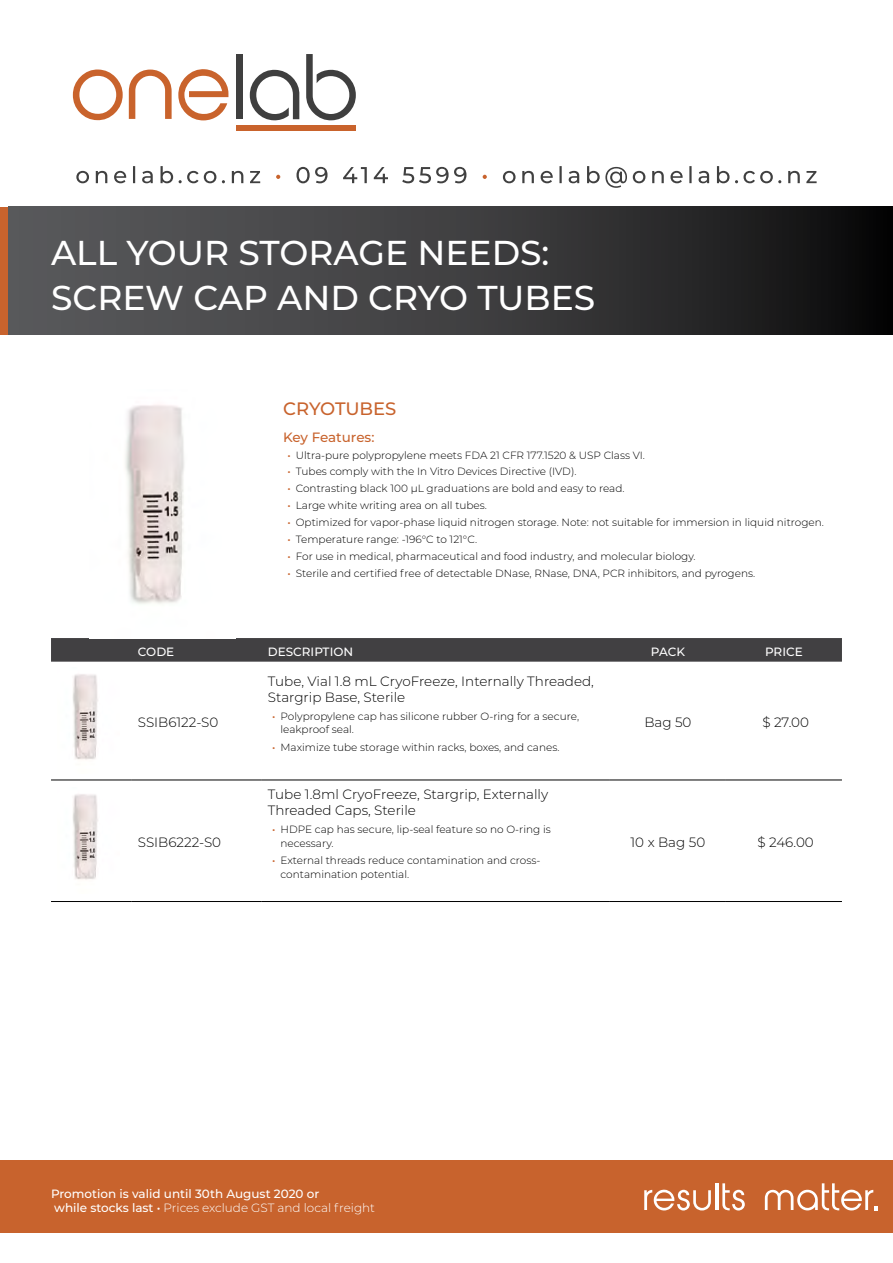
<style>
.page{position:relative;width:893px;height:1263px;background:#fff}
.page>*{position:absolute;margin:0;border:0;box-sizing:border-box;transform-origin:0 0}
.Product_Title_24pt{font:500 34.5px/44.5px "Montserrat";color:#fff}
.Category{font:500 18px "Montserrat";letter-spacing:-.005em;color:#c8632d}
.Table_Body{font:300 13.5px/16.2px "Montserrat";color:#000}
.Key_Feature_Title{font:500 13.5px "Montserrat";letter-spacing:-.01em;color:#c8632d}
.Table_Header{font:500 12px/14.4px "Montserrat";color:#fff}
.t1{font:300 10.5px/13.5px "Montserrat";color:#000}
.s1{font-weight:500;color:#c8632d}
.s2{font-weight:300}
</style>
<div class="page">
<svg style="left:73px;top:69px;width:50px;height:51px"></svg>
<svg style="left:129px;top:70px;width:43px;height:49px"></svg>
<div style="left:236px;top:125px;width:120px;height:6px;background:#c9632c"></div>
<div style="left:236px;top:54px;width:6px;height:65px;background:#3f3f3f"></div>
<svg style="left:250px;top:70px;width:50px;height:51px"></svg>
<svg style="left:306px;top:54px;width:50px;height:67px"></svg>
<svg style="left:178px;top:69px;width:50px;height:52px"></svg>
<div style="left:0;top:207px;width:8px;height:128px;background:#c8632d"></div>
<div style="left:8px;top:207px;width:885px;height:128px;background:linear-gradient(to right,#616164,#131213)"></div>
<svg style="left:503px;top:166px;width:314px;height:22px"></svg>
<svg style="left:483px;top:175px;width:4px;height:4px"></svg>
<svg style="left:296px;top:167px;width:170px;height:16px"></svg>
<svg style="left:276px;top:175px;width:4px;height:4px"></svg>
<svg style="left:76px;top:166px;width:184px;height:17px"></svg>
<div style="left:0;top:1161px;width:893px;height:72px;background:#c8632d"></div>
<svg style="left:644px;top:1189px;width:67px;height:21px"></svg>
<hr style="left:715px;top:1183px;width:3px;height:27px;background:#fff">
<svg style="left:722px;top:1183px;width:23px;height:27px"></svg>
<svg style="left:765px;top:1183px;width:113px;height:27px"></svg>
<div style="left:51px;top:638px;width:791px;height:24px;background:#414042"></div>
<hr style="left:51px;top:780px;width:81px;height:1px;background:#000">
<hr style="left:51px;top:901px;width:81px;height:1px;background:#000">
<hr style="left:132px;top:780px;width:130px;height:1px;background:#000">
<hr style="left:262px;top:780px;width:348px;height:1px;background:#000">
<hr style="left:610px;top:780px;width:116px;height:1px;background:#000">
<hr style="left:726px;top:780px;width:116px;height:1px;background:#000">
<hr style="left:132px;top:901px;width:130px;height:1px;background:#000">
<hr style="left:262px;top:901px;width:348px;height:1px;background:#000">
<hr style="left:610px;top:901px;width:116px;height:1px;background:#000">
<hr style="left:726px;top:901px;width:116px;height:1px;background:#000">
<img style="left:72px;top:674px;width:26px;height:86px">
<img style="left:72px;top:794px;width:26px;height:86px">
<img style="left:125px;top:405px;width:59px;height:199px">
<p class="Product_Title_24pt" style="left:51px;top:229px;width:546px">ALL YOUR STORAGE NEEDS:<br>SCREW CAP AND CRYO TUBES</p>
<p class="Category" style="left:283px;top:396px;width:115px">CRYOTUBES</p>
<p class="Key_Feature_Title" style="left:283px;top:427px;width:93px">Key Features:</p>
<p class="t1" style="left:287px;top:448px;width:359px"><span class="s1">•</span> Ultra-pure polypropylene meets FDA 21 CFR 177.1520 &amp; USP Class VI.</p>
<p class="t1" style="left:287px;top:465px;width:291px"><span class="s1">•</span> Tubes comply with the In Vitro Devices Directive (IVD).</p>
<p class="t1" style="left:287px;top:481px;width:339px"><span class="s1">•</span> Contrasting black 100 µL graduations are bold and easy to read.</p>
<p class="t1" style="left:287px;top:498px;width:201px"><span class="s1">•</span> Large white writing area on all tubes.</p>
<p class="t1" style="left:287px;top:515px;width:538px"><span class="s1">•</span> Optimized for vapor-phase liquid nitrogen storage. Note: not suitable for immersion in liquid nitrogen.</p>
<p class="t1" style="left:287px;top:532px;width:191px"><span class="s1">•</span> Temperature range: -196°C to 121°C.</p>
<p class="t1" style="left:287px;top:549px;width:410px"><span class="s1">•</span> For use in medical, pharmaceutical and food industry, and molecular biology.</p>
<p class="t1" style="left:287px;top:566px;width:469px"><span class="s1">•</span> Sterile and certified free of detectable DNase, RNase, DNA, PCR inhibitors, and pyrogens.</p>
<p class="Table_Header" style="left:138px;top:644px;width:38px">CODE</p>
<p class="Table_Header" style="left:268px;top:644px;width:87px">DESCRIPTION</p>
<p class="Table_Header" style="left:651px;top:644px;width:36px">PACK</p>
<p class="Table_Header" style="left:765px;top:644px;width:39px">PRICE</p>
<p class="Table_Body" style="left:138px;top:714px;width:82px">SSIB6122-S0</p>
<p class="Table_Body" style="left:138px;top:834px;width:85px">SSIB6222-S0</p>
<p class="Table_Body" style="left:268px;top:672px;width:328px">Tube, Vial 1.8 mL CryoFreeze, Internally Threaded,<br>Stargrip Base, Sterile</p>
<p class="t1" style="left:281px;top:709px;width:300px;text-indent:-9px"><span class="s1">•</span> Polypropylene cap has silicone rubber O-ring for a secure, leakproof seal.</p>
<p class="t1" style="left:272px;top:740px;width:289px"><span class="s1">•</span> Maximize tube storage within racks, boxes, and canes.</p>
<p class="Table_Body" style="left:268px;top:786px;width:282px">Tube 1.8ml CryoFreeze, Stargrip, Externally<br>Threaded Caps, Sterile</p>
<p class="t1" style="left:281px;top:822px;width:272px;text-indent:-9px"><span class="s1">•</span> HDPE cap has secure, lip-seal feature so no O-ring is necessary.</p>
<p class="t1" style="left:281px;top:853px;width:261px;text-indent:-9px"><span class="s1">•</span> External threads reduce contamination and cross&shy;contamination potential.</p>
<p class="Table_Body" style="left:644px;top:714px;width:49px">Bag 50</p>
<p class="Table_Body" style="left:762px;top:714px;width:48px">$ 27.00</p>
<p class="Table_Body" style="left:631px;top:834px;width:76px">10 x Bag 50</p>
<p class="Table_Body" style="left:757px;top:834px;width:58px">$ 246.00</p>
<p class="Table_Header" style="left:51px;top:1185px;width:326px">Promotion is valid until 30th August 2020 or<br>while stocks last • <span class="s2">Prices exclude GST and local freight</span></p>
</div>
